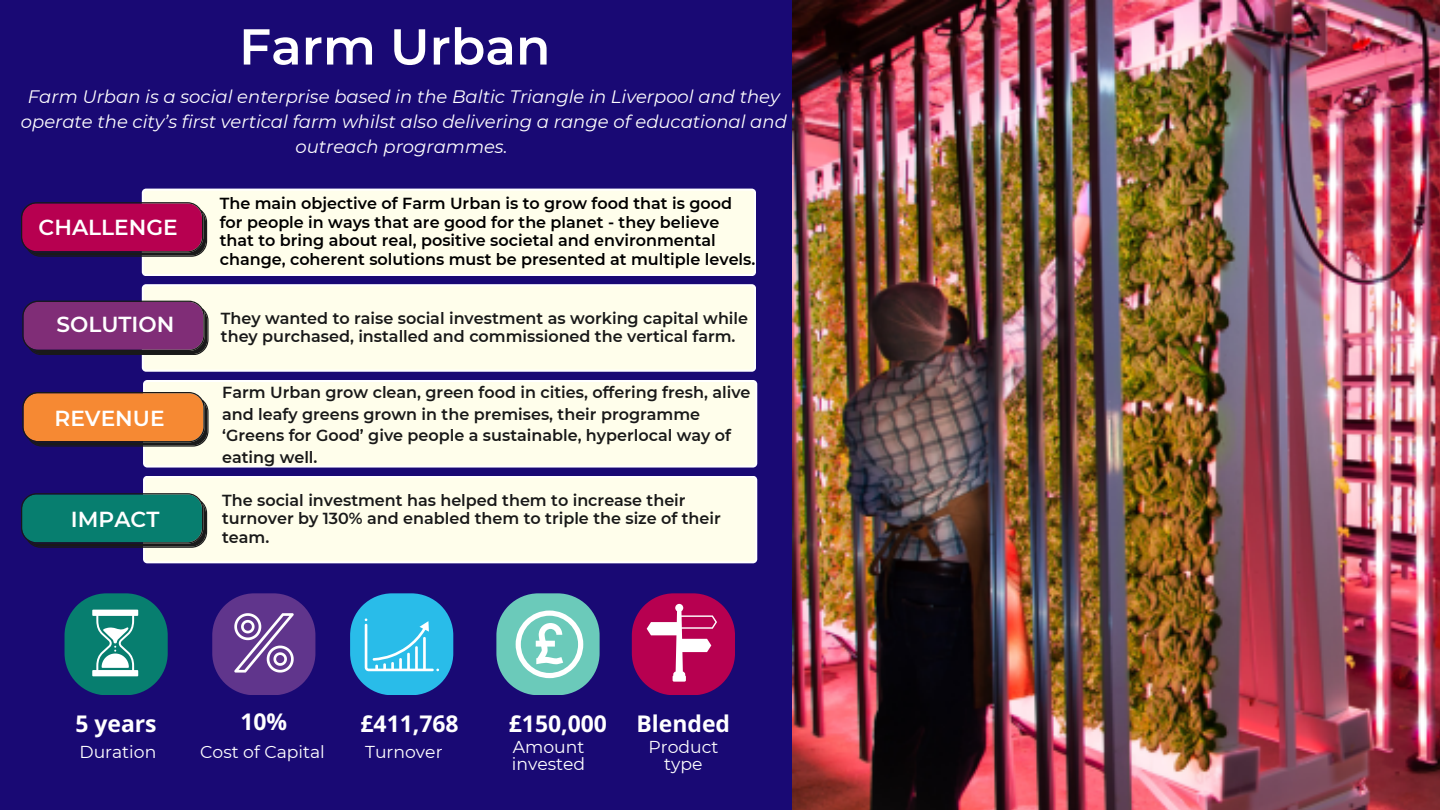
<style>
.page{position:relative;width:1440px;height:810px;background:#190974}
.page>*{position:absolute;margin:0;border:0;box-sizing:border-box;transform-origin:0 0}
.t1{font:600 50.4px "Montserrat";color:#fff}
.t2{font:700 22.9px "Open Sans";color:#fff}
.t3{font:600 21.7px "Montserrat";color:#fff}
.t4{font:italic 18px/24.8px "Montserrat";color:#fff;text-align:center}
.t5{font:17.2px/16.5px "Montserrat";color:#fff}
.t6{font:600 16px/18.8px "Montserrat";color:#191919}
.t7{font:600 16px/18.8px "Montserrat";color:#000}
</style>
<div class="page">
<img style="left:792px;top:0;width:648px;height:810px">
<div style="left:142px;top:189px;width:614px;height:87px;background:#fffeeb"></div>
<svg style="left:21px;top:202px;width:186px;height:55px;background:#9e094d"></svg>
<div style="left:142px;top:284px;width:614px;height:88px;background:#fffeeb"></div>
<svg style="left:22px;top:301px;width:187px;height:54px;background:#732e6d"></svg>
<div style="left:143px;top:380px;width:614px;height:88px;background:#fffeeb"></div>
<svg style="left:22px;top:392px;width:187px;height:55px;background:#d27936"></svg>
<div style="left:143px;top:476px;width:614px;height:87px;background:#fffeeb"></div>
<svg style="left:21px;top:493px;width:186px;height:55px;background:#0f6f66"></svg>
<svg style="left:65px;top:593px;width:103px;height:102px;background:#297d82"></svg>
<svg style="left:212px;top:593px;width:103px;height:102px;background:#654293"></svg>
<svg style="left:350px;top:593px;width:103px;height:102px;background:#36a6d9"></svg>
<svg style="left:496px;top:593px;width:104px;height:102px;background:#74b4b9"></svg>
<svg style="left:632px;top:593px;width:103px;height:102px;background:#a9226b"></svg>
<img style="left:1130px;top:0;width:310px;height:407px">
<img style="left:1197px;top:0;width:243px;height:354px">
<p class="t1" style="left:239px;top:16px;width:313px">Farm Urban</p>
<p class="t4" style="left:21px;top:85px;width:767px">Farm Urban is a social enterprise based in the Baltic Triangle in Liverpool and they operate the city’s first vertical farm whilst also delivering a range of educational and outreach programmes.</p>
<p class="t3" style="left:39px;top:214px;width:141px">CHALLENGE</p>
<p class="t3" style="left:56px;top:311px;width:119px">SOLUTION</p>
<p class="t3" style="left:55px;top:405px;width:112px">REVENUE</p>
<p class="t3" style="left:71px;top:506px;width:90px">IMPACT</p>
<p class="t7" style="left:220px;top:194px;width:537px">The main objective of Farm Urban is to grow food that is good for people in ways that are good for the planet - they believe that to bring about real, positive societal and environmental change, coherent solutions must be presented at multiple levels.</p>
<p class="t6" style="left:221px;top:308px;width:529px">They wanted to raise social investment as working capital while they purchased, installed and commissioned the vertical farm.</p>
<p class="t6" style="left:222px;top:381px;width:530px;line-height:21.8px">Farm Urban grow clean, green food in cities, offering fresh, alive and leafy greens grown in the premises, their programme ‘Greens for Good’ give people a sustainable, hyperlocal way of eating well.</p>
<p class="t6" style="left:222px;top:491px;width:500px">The social investment has helped them to increase their turnover by 130% and enabled them to triple the size of their team.</p>
<p class="t2" style="left:75px;top:708px;width:83px">5 years</p>
<p class="t2" style="left:240px;top:706px;width:48px">10%</p>
<p class="t2" style="left:361px;top:708px;width:100px">£411,768</p>
<p class="t2" style="left:509px;top:708px;width:100px">£150,000</p>
<p class="t2" style="left:637px;top:708px;width:95px">Blended</p>
<p class="t5" style="left:79px;top:743px;width:78px">Duration</p>
<p class="t5" style="left:200px;top:743px;width:126px">Cost of Capital</p>
<p class="t5" style="left:365px;top:743px;width:79px">Turnover</p>
<p class="t5" style="left:512px;top:739px;width:75px">Amount invested</p>
<p class="t5" style="left:648px;top:739px;width:71px;text-align:center">Product type</p>
</div>
